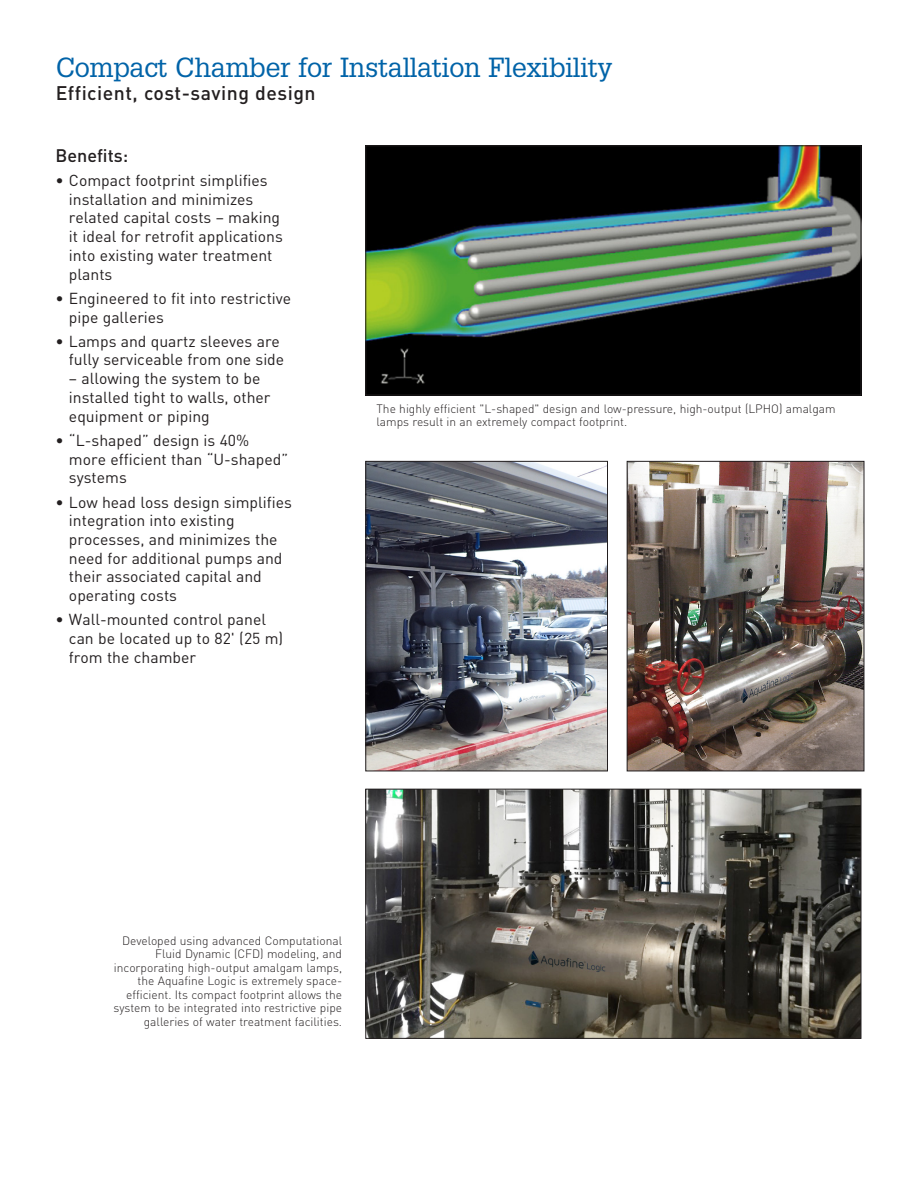
<style>
.page{position:relative;width:918px;height:1188px;background:#fff}
.page>*{position:absolute;margin:0;border:0;box-sizing:border-box;transform-origin:0 0}
.t1{font:27px "Glypha";letter-spacing:-.01em;color:#0163a8}
.t2{font:500 19.5px "DIN";letter-spacing:.025em;color:#231f20}
.t3{font:500 18px "DIN";color:#231f20}
.t4{font:15.75px/18.8px "DIN";color:#231f20}
.t5{font:300 12px/13.5px "DIN";color:#231f20}
</style>
<div class="page">
<img style="left:368px;top:791px;width:491px;height:246px">
<div style="left:366px;top:789px;width:495px;height:250px;border:1px solid #231f20"></div>
<img style="left:368px;top:148px;width:491px;height:245px">
<div style="left:366px;top:146px;width:495px;height:249px;border:1px solid #231f20"></div>
<img style="left:368px;top:463px;width:238px;height:306px">
<div style="left:366px;top:461px;width:242px;height:310px;border:1px solid #231f20"></div>
<img style="left:629px;top:463px;width:233px;height:306px">
<div style="left:627px;top:461px;width:237px;height:310px;border:1px solid #231f20"></div>
<h2 class="t1" style="left:56px;top:51px;width:558px">Compact Chamber for Installation Flexibility</h2>
<p class="t2" style="left:56px;top:81px;width:262px">Efficient, cost-saving design</p>
<p class="t3" style="left:56px;top:144px;width:74px">Benefits:</p>
<p class="t4" style="left:69px;top:171px;width:215px;text-indent:-13px">• Compact footprint simplifies installation and minimizes related capital costs – making it ideal for retrofit applications into existing water treatment plants</p>
<p class="t4" style="left:69px;top:289px;width:224px;text-indent:-13px">• Engineered to fit into restrictive pipe galleries</p>
<p class="t4" style="left:56px;top:332px;width:230px;text-align:right">• Lamps and quartz sleeves are fully serviceable from one side</p>
<p class="t4" style="left:69px;top:369px;width:203px">– allowing the system to be installed tight to walls, other equipment or piping</p>
<p class="t4" style="left:69px;top:431px;width:221px;text-indent:-13px">• “L-shaped” design is 40% more efficient than “U-shaped” systems</p>
<p class="t4" style="left:69px;top:493px;width:224px;text-indent:-13px">• Low head loss design simplifies integration into existing processes, and minimizes the need for additional pumps and their associated capital and operating costs</p>
<p class="t4" style="left:69px;top:610px;width:216px;text-indent:-13px">• Wall-mounted control panel can be located up to 82' (25 m) from the chamber</p>
<p class="t5" style="left:376px;top:401px;width:461px">The highly efficient "L-shaped" design and low-pressure, high-output (LPHO) amalgam lamps result in an extremely compact footprint.</p>
<p class="t5" style="left:114px;top:933px;width:230px;text-align:right">Developed using advanced Computational Fluid Dynamic (CFD) modeling, and incorporating high-output amalgam lamps, the Aquafine Logic is extremely space&shy;efficient. Its compact footprint allows the system to be integrated into restrictive pipe galleries of water treatment facilities.</p>
</div>
